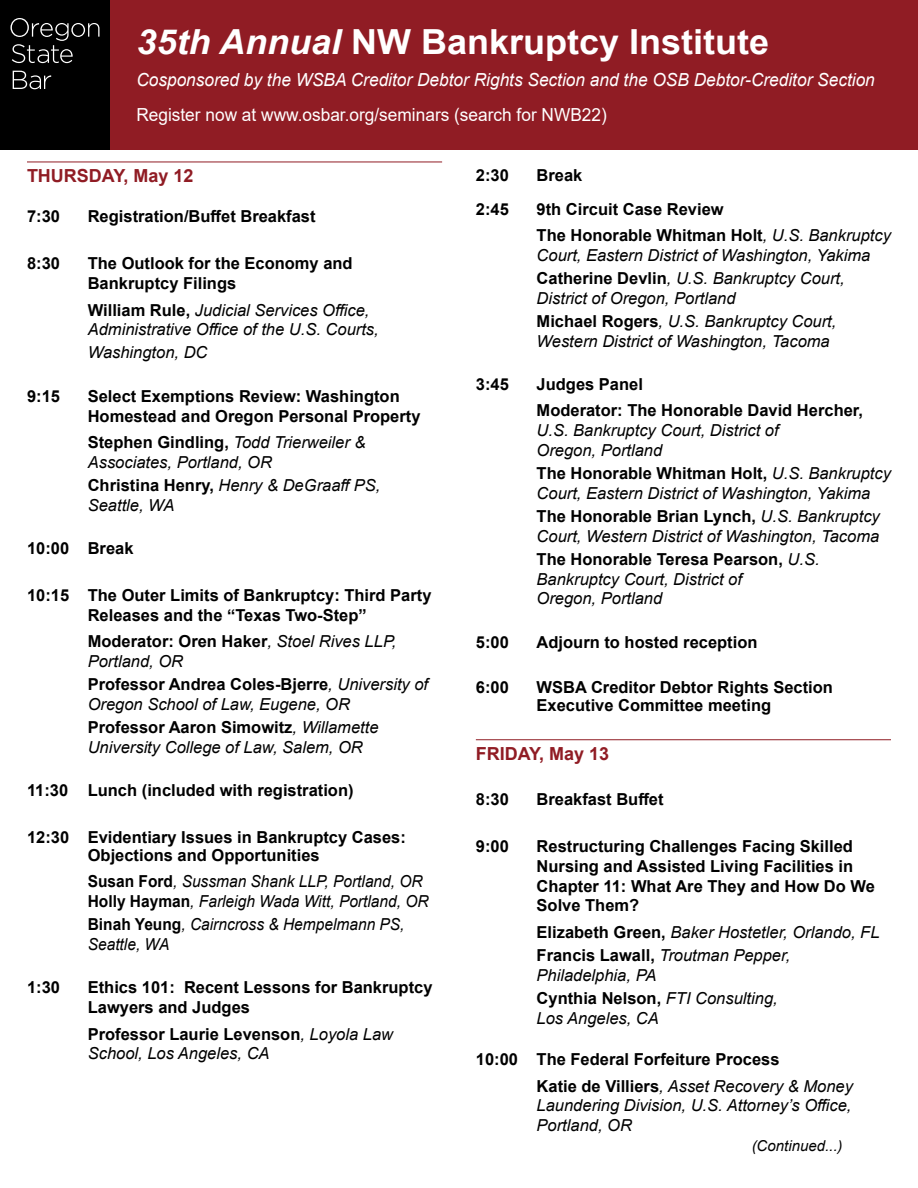
<style>
.page{position:relative;width:918px;height:1188px;background:#fff}
.page>*{position:absolute;margin:0;border:0;box-sizing:border-box;transform-origin:0 0}
.t1{font:700 34.5px "Arial";color:#fff;scale:1.04 1}
.t2{font:italic 18px "Arial";color:#fff;scale:.96 1}
.t3{font:18px "Arial";color:#fff;scale:.96 1}
.Section_headings_wit{font:700 18px "Arial";color:#901c24}
.Schedule_speaker{font:italic 16.5px/19.8px "Arial";color:#000}
.Schedule_time_and_ti{font:700 16.5px/19.8px "Arial";color:#000}
.Schedule_speaker-2{font:italic 16.5px/19.8px "Arial";color:#000;scale:.94 1}
.Schedule_speaker-3{font:italic 15px "Arial";color:#000}
.s1{font-style:italic}
.s2{font-weight:700;font-style:normal}
</style>
<div class="page">
<hr style="left:27px;top:162px;width:415px;height:1px;background:#901c24">
<hr style="left:476px;top:739px;width:415px;height:1px;background:#901c24">
<div style="left:103px;top:0;width:815px;height:149px;background:#901c24"></div>
<div style="left:0;top:0;width:110px;height:149px;background:#000"></div>
<svg style="left:10px;top:18px;width:90px;height:45px"></svg>
<svg style="left:13px;top:71px;width:38px;height:18px"></svg>
<p class="t1" style="left:136px;top:18px;width:610px"><span class="s1">35th Annual</span> NW Bankruptcy Institute</p>
<p class="t2" style="left:136px;top:68px;width:771px">Cosponsored by the WSBA Creditor Debtor Rights Section and the OSB Debtor-Creditor Section</p>
<p class="t3" style="left:136px;top:102px;width:492px">Register now at www.osbar.org/seminars (search for NWB22)</p>
<p class="Section_headings_wit" style="left:27px;top:163px;width:168px">THURSDAY, May 12</p>
<p class="Schedule_time_and_ti" style="left:27px;top:207px;width:35px">7:30</p>
<p class="Schedule_time_and_ti" style="left:88px;top:207px;width:229px">Registration/Buffet Breakfast</p>
<p class="Schedule_time_and_ti" style="left:27px;top:254px;width:35px">8:30</p>
<p class="Schedule_time_and_ti" style="left:88px;top:254px;width:266px">The Outlook for the Economy and<br>Bankruptcy Filings</p>
<p class="Schedule_speaker" style="left:88px;top:300px;width:293px"><span class="s2">William Rule,</span> Judicial Services Office,<br>Administrative Office of the U.S. Courts,</p>
<p class="Schedule_speaker" style="left:88px;top:343px;width:121px">Washington, DC</p>
<p class="Schedule_time_and_ti" style="left:27px;top:386px;width:35px">9:15</p>
<p class="Schedule_time_and_ti" style="left:88px;top:386px;width:334px">Select Exemptions Review: Washington<br>Homestead and Oregon Personal Property</p>
<p class="Schedule_speaker" style="left:88px;top:433px;width:279px"><span class="s2">Stephen Gindling,</span> Todd Trierweiler &amp;<br>Associates, Portland, OR</p>
<p class="Schedule_speaker" style="left:88px;top:475px;width:294px"><span class="s2">Christina Henry,</span> Henry &amp; DeGraaff PS,<br>Seattle, WA</p>
<p class="Schedule_time_and_ti" style="left:27px;top:538px;width:108px">10:00 Break</p>
<p class="Schedule_time_and_ti" style="left:27px;top:585px;width:406px;text-align:center">10:15 The Outer Limits of Bankruptcy: Third Party<br>Releases and the “Texas Two-Step”</p>
<p class="Schedule_speaker" style="left:88px;top:632px;width:310px"><span class="s2">Moderator: Oren Haker</span>, Stoel Rives LLP,<br>Portland, OR</p>
<p class="Schedule_speaker" style="left:88px;top:675px;width:342px"><span class="s2">Professor Andrea Coles-Bjerre</span>, University of<br>Oregon School of Law, Eugene, OR</p>
<p class="Schedule_speaker" style="left:88px;top:717px;width:292px"><span class="s2">Professor Aaron Simowitz</span>, Willamette<br>University College of Law, Salem, OR</p>
<p class="Schedule_time_and_ti" style="left:27px;top:780px;width:328px">11:30 Lunch (included with registration)</p>
<p class="Schedule_time_and_ti" style="left:88px;top:828px;width:320px;line-height:18px;text-indent:-61px">12:30 Evidentiary Issues in Bankruptcy Cases:<br>Objections and Opportunities</p>
<p class="Schedule_speaker-2" style="left:88px;top:872px;width:358px"><span class="s2">Susan Ford</span>, Sussman Shank LLP, Portland, OR</p>
<p class="Schedule_speaker-2" style="left:88px;top:892px;width:364px"><span class="s2">Holly Hayman</span>, Farleigh Wada Witt, Portland, OR</p>
<p class="Schedule_speaker-2" style="left:88px;top:915px;width:339px"><span class="s2">Binah Yeung</span>, Cairncross &amp; Hempelmann PS,<br>Seattle, WA</p>
<p class="Schedule_time_and_ti" style="left:27px;top:978px;width:35px">1:30</p>
<p class="Schedule_time_and_ti" style="left:88px;top:978px;width:346px">Ethics 101: Recent Lessons for Bankruptcy<br>Lawyers and Judges</p>
<p class="Schedule_speaker" style="left:88px;top:1024px;width:307px"><span class="s2">Professor Laurie Levenson</span>, Loyola Law<br>School, Los Angeles, CA</p>
<p class="Schedule_time_and_ti" style="left:476px;top:166px;width:35px">2:30</p>
<p class="Schedule_time_and_ti" style="left:537px;top:166px;width:47px">Break</p>
<p class="Schedule_time_and_ti" style="left:476px;top:199px;width:35px">2:45</p>
<p class="Schedule_time_and_ti" style="left:537px;top:199px;width:189px">9th Circuit Case Review</p>
<p class="Schedule_speaker" style="left:537px;top:226px;width:356px"><span class="s2">The Honorable Whitman Holt</span>, U.S. Bankruptcy<br>Court, Eastern District of Washington, Yakima</p>
<p class="Schedule_speaker" style="left:537px;top:269px;width:310px"><span class="s2">Catherine Devlin</span>, U.S. Bankruptcy Court,<br>District of Oregon, Portland</p>
<p class="Schedule_speaker" style="left:537px;top:311px;width:301px"><span class="s2">Michael Rogers</span>, U.S. Bankruptcy Court,<br>Western District of Washington, Tacoma</p>
<p class="Schedule_time_and_ti" style="left:476px;top:374px;width:35px">3:45</p>
<p class="Schedule_time_and_ti" style="left:537px;top:374px;width:108px">Judges Panel</p>
<p class="Schedule_speaker" style="left:537px;top:401px;width:328px"><span class="s2">Moderator: The Honorable David Hercher,<br></span>U.S. Bankruptcy Court, District of<br>Oregon, Portland</p>
<p class="Schedule_speaker" style="left:537px;top:464px;width:356px"><span class="s2">The Honorable Whitman Holt,</span> U.S. Bankruptcy<br>Court, Eastern District of Washington, Yakima</p>
<p class="Schedule_speaker" style="left:537px;top:507px;width:345px"><span class="s2">The Honorable Brian Lynch,</span> U.S. Bankruptcy<br>Court, Western District of Washington, Tacoma</p>
<p class="Schedule_speaker" style="left:537px;top:549px;width:285px"><span class="s2">The Honorable Teresa Pearson,</span> U.S.<br>Bankruptcy Court, District of<br>Oregon, Portland</p>
<p class="Schedule_time_and_ti" style="left:476px;top:632px;width:35px">5:00</p>
<p class="Schedule_time_and_ti" style="left:537px;top:632px;width:222px">Adjourn to hosted reception</p>
<p class="Schedule_time_and_ti" style="left:476px;top:677px;width:35px">6:00</p>
<p class="Schedule_time_and_ti" style="left:537px;top:678px;width:298px;line-height:18px">WSBA Creditor Debtor Rights Section<br>Executive Committee meeting</p>
<p class="Section_headings_wit" style="left:476px;top:741px;width:135px">FRIDAY, May 13</p>
<p class="Schedule_time_and_ti" style="left:476px;top:790px;width:35px">8:30</p>
<p class="Schedule_time_and_ti" style="left:537px;top:790px;width:129px">Breakfast Buffet</p>
<p class="Schedule_time_and_ti" style="left:476px;top:836px;width:35px">9:00</p>
<p class="Schedule_time_and_ti" style="left:537px;top:836px;width:340px">Restructuring Challenges Facing Skilled Nursing and Assisted Living Facilities in Chapter 11: What Are They and How Do We Solve Them?</p>
<p class="Schedule_speaker" style="left:537px;top:922px;width:344px"><span class="s2">Elizabeth Green,</span> Baker Hostetler, Orlando, FL</p>
<p class="Schedule_speaker" style="left:537px;top:946px;width:255px"><span class="s2">Francis Lawall,</span> Troutman Pepper,<br>Philadelphia, PA</p>
<p class="Schedule_speaker" style="left:537px;top:988px;width:243px"><span class="s2">Cynthia Nelson,</span> FTI Consulting,<br>Los Angeles, CA</p>
<p class="Schedule_time_and_ti" style="left:476px;top:1050px;width:305px">10:00 The Federal Forfeiture Process</p>
<p class="Schedule_speaker" style="left:537px;top:1076px;width:318px;text-align:justify"><span class="s2">Katie de Villiers</span>, Asset Recovery &amp; Money Laundering Division, U.S. Attorney’s Office, Portland, OR</p>
<p class="Schedule_speaker-3" style="left:752px;top:1136px;width:92px">(Continued...)</p>
</div>
